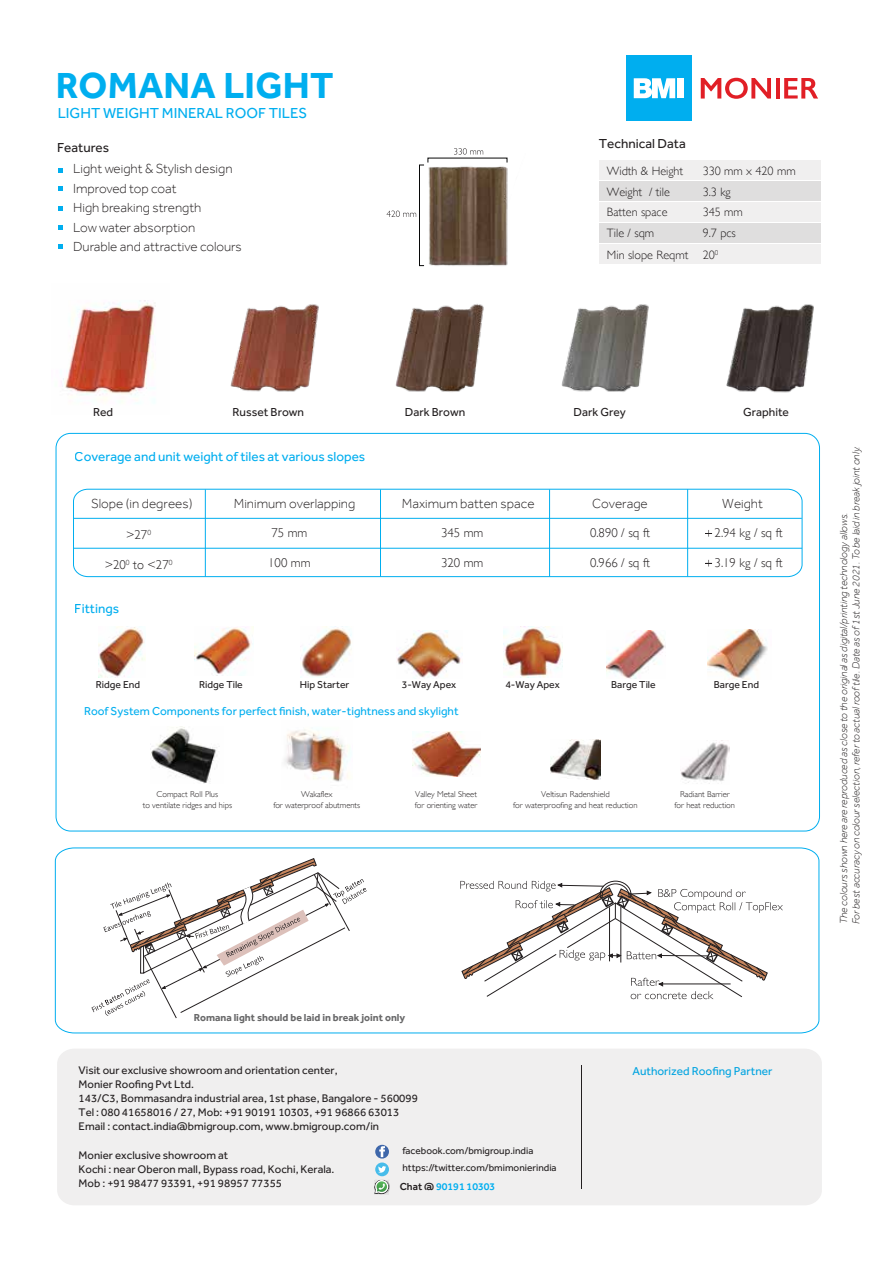
<style>
.page{position:relative;width:893px;height:1263px;background:#fff}
.page>*{position:absolute;margin:0;border:0;box-sizing:border-box;transform-origin:0 0}
.t1{font:700 37.5px "Effra";letter-spacing:.01em;color:#00aeef}
.t2{font:15px "Effra";color:#00aeef}
.t3{font:300 13.5px/19.5px "Effra";color:#231f20}
.t4{font:13.5px "Effra";color:#00aeef}
.t5{font:13.5px "Effra";color:#231f20}
.t6{font:300 12.75px "Gill Sans";color:#231f20}
.t7{font:300 12.15px/20.9px "Gill Sans";color:#231f20}
.t8{font:12px "Effra";color:#231f20}
.t9{font:11.85px "Effra";color:#00aeef}
.t10{font:11.4px/14.1px "Effra";color:#231f20}
.t11{font:italic 300 10.5px/12.6px "Effra";color:#231f20}
.t12{font:700 10.5px "Effra";color:#686869}
.t13{font:500 10.5px "Effra";color:#00aeef}
.t14{font:10.35px "Effra";color:#231f20}
.t15{font:10.05px/17.2px "Effra";color:#231f20}
.t16{font:300 8.55px/11.1px "Gill Sans";color:#231f20;text-align:center}
.s1{color:#231f20}
</style>
<div class="page">
<img style="left:61px;top:300px;width:95px;height:104px">
<svg style="left:55px;top:847px;width:765px;height:187px"></svg>
<svg style="left:460px;top:880px;width:323px;height:119px"></svg>
<svg style="left:91px;top:858px;width:276px;height:161px"></svg>
<div style="left:599px;top:160px;width:96px;height:20px;background:#f0efef"></div>
<div style="left:696px;top:160px;width:125px;height:20px;background:#f0efef"></div>
<div style="left:599px;top:181px;width:96px;height:20px;background:#dfdede"></div>
<div style="left:696px;top:181px;width:125px;height:20px;background:#dfdede"></div>
<div style="left:599px;top:202px;width:96px;height:20px;background:#f0efef"></div>
<div style="left:696px;top:202px;width:125px;height:20px;background:#f0efef"></div>
<div style="left:599px;top:223px;width:96px;height:20px;background:#dfdede"></div>
<div style="left:696px;top:223px;width:125px;height:20px;background:#dfdede"></div>
<div style="left:599px;top:244px;width:96px;height:20px;background:#f0efef"></div>
<div style="left:696px;top:244px;width:125px;height:20px;background:#f0efef"></div>
<img style="left:151px;top:726px;width:66px;height:57px">
<img style="left:284px;top:729px;width:67px;height:53px">
<img style="left:413px;top:732px;width:67px;height:44px">
<img style="left:550px;top:739px;width:51px;height:41px">
<img style="left:680px;top:740px;width:49px;height:44px">
<img style="left:606px;top:631px;width:60px;height:48px">
<img style="left:707px;top:630px;width:61px;height:49px">
<svg style="left:73px;top:488px;width:730px;height:89px"></svg>
<hr style="left:73px;top:518px;width:729px;height:1px;background:#00aeef">
<hr style="left:74px;top:548px;width:728px;height:1px;background:#00aeef">
<img style="left:99px;top:626px;width:46px;height:51px">
<img style="left:194px;top:627px;width:59px;height:47px">
<img style="left:300px;top:626px;width:52px;height:51px">
<img style="left:397px;top:630px;width:64px;height:49px">
<img style="left:503px;top:626px;width:60px;height:51px">
<div style="left:57px;top:1049px;width:765px;height:156px;background:#f0efef"></div>
<hr style="left:581px;top:1065px;width:1px;height:124px;background:#231f20">
<svg style="left:58px;top:168px;width:5px;height:4px"></svg>
<svg style="left:58px;top:186px;width:5px;height:5px"></svg>
<svg style="left:58px;top:206px;width:5px;height:5px"></svg>
<svg style="left:58px;top:225px;width:5px;height:5px"></svg>
<svg style="left:58px;top:245px;width:5px;height:4px"></svg>
<img style="left:416px;top:154px;width:92px;height:113px">
<div style="left:419px;top:165px;width:5px;height:101px;border:1px solid #070808"></div>
<svg style="left:454px;top:148px;width:29px;height:7px"></svg>
<svg style="left:386px;top:211px;width:30px;height:6px"></svg>
<img style="left:726px;top:304px;width:88px;height:89px">
<img style="left:230px;top:304px;width:89px;height:88px">
<img style="left:561px;top:304px;width:88px;height:88px">
<img style="left:395px;top:304px;width:89px;height:88px">
<hr style="left:205px;top:489px;width:1px;height:87px;background:#00aeef">
<hr style="left:380px;top:489px;width:1px;height:88px;background:#00aeef">
<hr style="left:549px;top:489px;width:1px;height:88px;background:#00aeef">
<hr style="left:687px;top:489px;width:1px;height:87px;background:#00aeef">
<svg style="left:705px;top:560px;width:7px;height:6px"></svg>
<svg style="left:705px;top:530px;width:7px;height:7px"></svg>
<svg style="left:701px;top:78px;width:70px;height:21px"></svg>
<hr style="left:776px;top:78px;width:4px;height:21px;background:#e11f26">
<svg style="left:784px;top:78px;width:34px;height:21px"></svg>
<div style="left:626px;top:55px;width:65px;height:66px;background:#00aeef"></div>
<svg style="left:634px;top:78px;width:41px;height:20px"></svg>
<div style="left:677px;top:78px;width:6px;height:20px;background:#fff"></div>
<div style="left:375px;top:1145px;width:14px;height:13px;background:#3f67aa;border-radius:50%"></div>
<svg style="left:379px;top:1146px;width:6px;height:11px"></svg>
<div style="left:375px;top:1162px;width:14px;height:14px;background:#47bcea;border-radius:50%"></div>
<svg style="left:378px;top:1166px;width:8px;height:7px"></svg>
<img style="left:375px;top:1179px;width:14px;height:15px">
<svg style="left:375px;top:1180px;width:13px;height:14px"></svg>
<h1 class="t1" style="left:55px;top:63px;width:280px">ROMANA LIGHT</h1>
<h2 class="t2" style="left:58px;top:104px;width:251px">LIGHT WEIGHT MINERAL ROOF TILES</h2>
<p class="t5" style="left:57px;top:139px;width:54px">Features</p>
<p class="t3" style="left:73px;top:159px;width:170px">Light weight &amp; Stylish design<br>Improved top coat<br>High breaking strength<br>Low water absorption<br>Durable and attractive colours</p>
<p class="t5" style="left:599px;top:136px;width:88px">Technical Data</p>
<p class="t7" style="left:607px;top:161px;width:83px">Width &amp; Height<br>Weight / tile<br>Batten space<br>Tile / sqm<br>Min slope Reqmt</p>
<p class="t7" style="left:703px;top:161px;width:94px">330 mm x 420 mm<br>3.3 kg<br>345 mm<br>9.7 pcs<br>20<sup>0</sup></p>
<p class="t8" style="left:93px;top:405px;width:22px">Red</p>
<p class="t8" style="left:232px;top:405px;width:73px">Russet Brown</p>
<p class="t8" style="left:405px;top:405px;width:62px">Dark Brown</p>
<p class="t8" style="left:574px;top:405px;width:54px">Dark Grey</p>
<p class="t8" style="left:743px;top:405px;width:47px">Graphite</p>
<p class="t4" style="left:75px;top:449px;width:292px">Coverage and unit weight of tiles at various slopes</p>
<p class="t3" style="left:91px;top:494px;width:103px">Slope (in degrees)</p>
<p class="t3" style="left:234px;top:494px;width:123px">Minimum overlapping</p>
<p class="t3" style="left:402px;top:494px;width:134px">Maximum batten space</p>
<p class="t3" style="left:592px;top:494px;width:57px">Coverage</p>
<p class="t3" style="left:722px;top:494px;width:42px">Weight</p>
<p class="t6" style="left:126px;top:527px;width:26px">&gt;27<sup>0</sup></p>
<p class="t6" style="left:271px;top:525px;width:37px">75 mm</p>
<p class="t6" style="left:441px;top:525px;width:44px">345 mm</p>
<p class="t6" style="left:590px;top:525px;width:61px">0.890 / sq ft</p>
<p class="t6" style="left:715px;top:525px;width:69px">2.94 kg / sq ft</p>
<p class="t6" style="left:105px;top:557px;width:69px">&gt;20<sup>0</sup> to &lt;27<sup>0</sup></p>
<p class="t6" style="left:268px;top:555px;width:44px">100 mm</p>
<p class="t6" style="left:441px;top:555px;width:44px">320 mm</p>
<p class="t6" style="left:590px;top:555px;width:61px">0.966 / sq ft</p>
<p class="t6" style="left:715px;top:555px;width:69px">3.19 kg / sq ft</p>
<p class="t4" style="left:75px;top:601px;width:46px">Fittings</p>
<p class="t14" style="left:96px;top:679px;width:46px">Ridge End</p>
<p class="t14" style="left:199px;top:679px;width:45px">Ridge Tile</p>
<p class="t14" style="left:300px;top:679px;width:51px">Hip Starter</p>
<p class="t14" style="left:402px;top:679px;width:56px">3-Way Apex</p>
<p class="t14" style="left:505px;top:679px;width:56px">4-Way Apex</p>
<p class="t9" style="left:84px;top:704px;width:376px">Roof System Components for perfect finish, water-tightness and skylight</p>
<p class="t14" style="left:611px;top:679px;width:46px">Barge Tile</p>
<p class="t14" style="left:714px;top:679px;width:47px">Barge End</p>
<p class="t16" style="left:143px;top:788px;width:91px">Compact Roll Plus<br>to ventilate ridges and hips</p>
<p class="t16" style="left:273px;top:788px;width:88px">Wakaflex<br>for waterproof abutments</p>
<p class="t16" style="left:415px;top:788px;width:64px;text-align:left">Valley Metal Sheet for orienting water</p>
<p class="t16" style="left:513px;top:788px;width:126px">Veltisun Radenshield<br>for waterproofing and heat reduction</p>
<p class="t16" style="left:674px;top:788px;width:62px">Radiant Barrier for heat reduction</p>
<p class="t12" style="left:194px;top:1011px;width:213px">Romana light should be laid in break joint only</p>
<p class="t10" style="left:79px;top:1063px;width:341px">Visit our exclusive showroom and orientation center,<br>Monier Roofing Pvt Ltd.<br>143/C3, Bommasandra industrial area, 1st phase, Bangalore - 560099<br>Tel : 080 41658016 / 27, Mob: +91 90191 10303, +91 96866 63013<br>Email : contact.india@bmigroup.com, www.bmigroup.com/in</p>
<p class="t10" style="left:79px;top:1147px;width:257px">Monier exclusive showroom at<br>Kochi : near Oberon mall, Bypass road, Kochi, Kerala.<br>Mob : +91 98477 93391, +91 98957 77355</p>
<p class="t15" style="left:402px;top:1142px;width:156px">facebook.com/bmigroup.india https://twitter.com/bmimonierindia</p>
<p class="t13" style="left:400px;top:1180px;width:97px"><span class="s1">Chat @</span> 90191 10303</p>
<p class="t9" style="left:632px;top:1064px;width:142px">Authorized Roofing Partner</p>
<p class="t11" style="left:837px;top:924px;width:479px;rotate:-90deg">The colours shown here are reproduced as close to the original as digital/printing technology allows.<br>For best accuracy on colour selection, refer to actual roof tile. Date as of 1st June 2021. To be laid in break joint only.</p>
</div>
